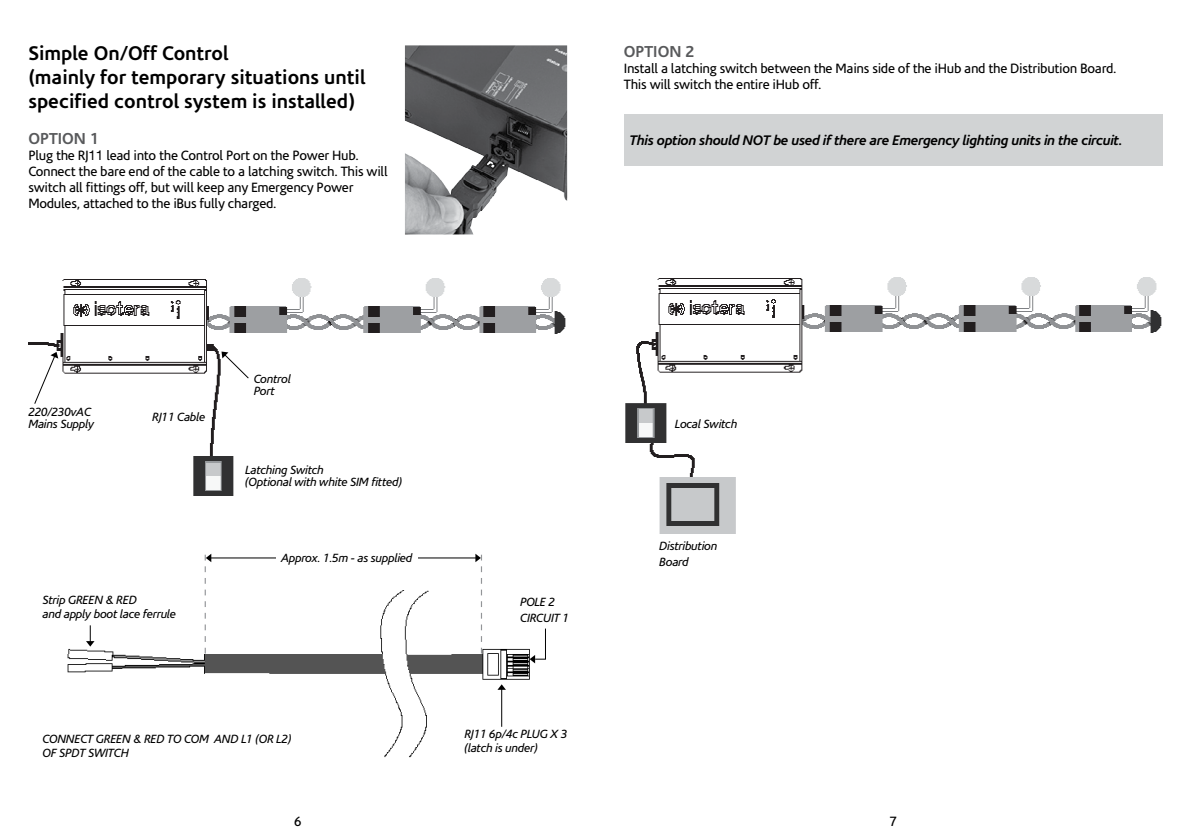
<style>
.page{position:relative;width:1191px;height:840px;background:#fff}
.page>*{position:absolute;margin:0;border:0;box-sizing:border-box;transform-origin:0 0}
.t1{font:700 20px/24px "Corisande";color:#000}
.t2{font:700 16px "Corisande";color:#58595b}
.t3{font:italic 700 14px "Corisande";letter-spacing:-.02em;color:#000}
.t4{font:13.6px/16px "Corisande";letter-spacing:-.02em;color:#000}
.t5{font:italic 12px/12px "Corisande";letter-spacing:-.02em;color:#000}
.s1{font-family:"Helvetica Neue"}
</style>
<div class="page">
<img style="left:405px;top:45px;width:162px;height:189px">
<img style="left:67px;top:578px;width:469px;height:180px">
<img style="left:625px;top:277px;width:537px;height:257px">
<img style="left:28px;top:278px;width:538px;height:218px">
<svg style="left:33px;top:351px;width:25px;height:54px"></svg>
<svg style="left:221px;top:351px;width:29px;height:28px"></svg>
<div style="left:624px;top:114px;width:538px;height:51px;background:#d1d3d4"></div>
<hr style="left:403px;top:557px;width:75px;height:1px;background:#000">
<svg style="left:475px;top:553px;width:7px;height:100px"></svg>
<hr style="left:209px;top:557px;width:75px;height:1px;background:#000">
<svg style="left:205px;top:554px;width:6px;height:99px"></svg>
<svg style="left:529px;top:627px;width:17px;height:36px"></svg>
<div style="left:276px;top:546px;width:142px;height:22px;background:#fff"></div>
<hr style="left:501px;top:687px;width:1px;height:39px;background:#000">
<svg style="left:497px;top:684px;width:9px;height:5px"></svg>
<svg style="left:86px;top:625px;width:8px;height:21px"></svg>
<h1 class="t1" style="left:28px;top:42px;width:338px">Simple On/Off Control<br>(mainly for temporary situations until specified control system is installed)</h1>
<p class="t2" style="left:28px;top:129px;width:72px">OPTION 1</p>
<p class="t4" style="left:28px;top:147px;width:361px">Plug the RJ<span class="s1">11</span> lead into the Control Port on the Power Hub.<br>Connect the bare end of the cable to a latching switch. This will switch all fittings off, but will keep any Emergency Power Modules, attached to the iBus fully charged.</p>
<p class="t2" style="left:624px;top:43px;width:72px">OPTION 2</p>
<p class="t4" style="left:624px;top:61px;width:494px">Install a latching switch between the Mains side of the iHub and the Distribution Board.<br>This will switch the entire iHub off.</p>
<p class="t3" style="left:629px;top:132px;width:494px">This option should NOT be used if there are Emergency lighting units in the circuit.</p>
<p class="t5" style="left:28px;top:405px;width:67px">220/230vAC<br>Mains Supply</p>
<p class="t5" style="left:152px;top:410px;width:55px">RJ11 Cable</p>
<p class="t5" style="left:43px;top:592px;width:135px;line-height:14px">Strip GREEN &amp; RED<br>and apply boot lace ferrule</p>
<p class="t5" style="left:254px;top:373px;width:39px">Control<br>Port</p>
<p class="t5" style="left:245px;top:464px;width:158px">Latching Switch<br>(Optional with white SIM fitted)</p>
<p class="t5" style="left:281px;top:552px;width:133px">Approx. 1.5m - as supplied</p>
<p class="t5" style="left:43px;top:732px;width:250px;line-height:14px">CONNECT GREEN &amp; RED TO COM AND L1 (OR L2)<br>OF SPDT SWITCH</p>
<p class="t5" style="left:520px;top:593px;width:50px;line-height:16px">POLE 2<br>CIRCUIT 1</p>
<p class="t5" style="left:464px;top:727px;width:105px;line-height:14px">RJ11 6p/4c PLUG X 3 (latch is under)</p>
<p class="t5" style="left:675px;top:417px;width:64px">Local Switch</p>
<p class="t5" style="left:659px;top:538px;width:60px;line-height:16px">Distribution<br>Board</p>
<p class="t4" style="left:294px;top:812px;width:9px">6</p>
<p class="t4" style="left:889px;top:812px;width:9px">7</p>
</div>
